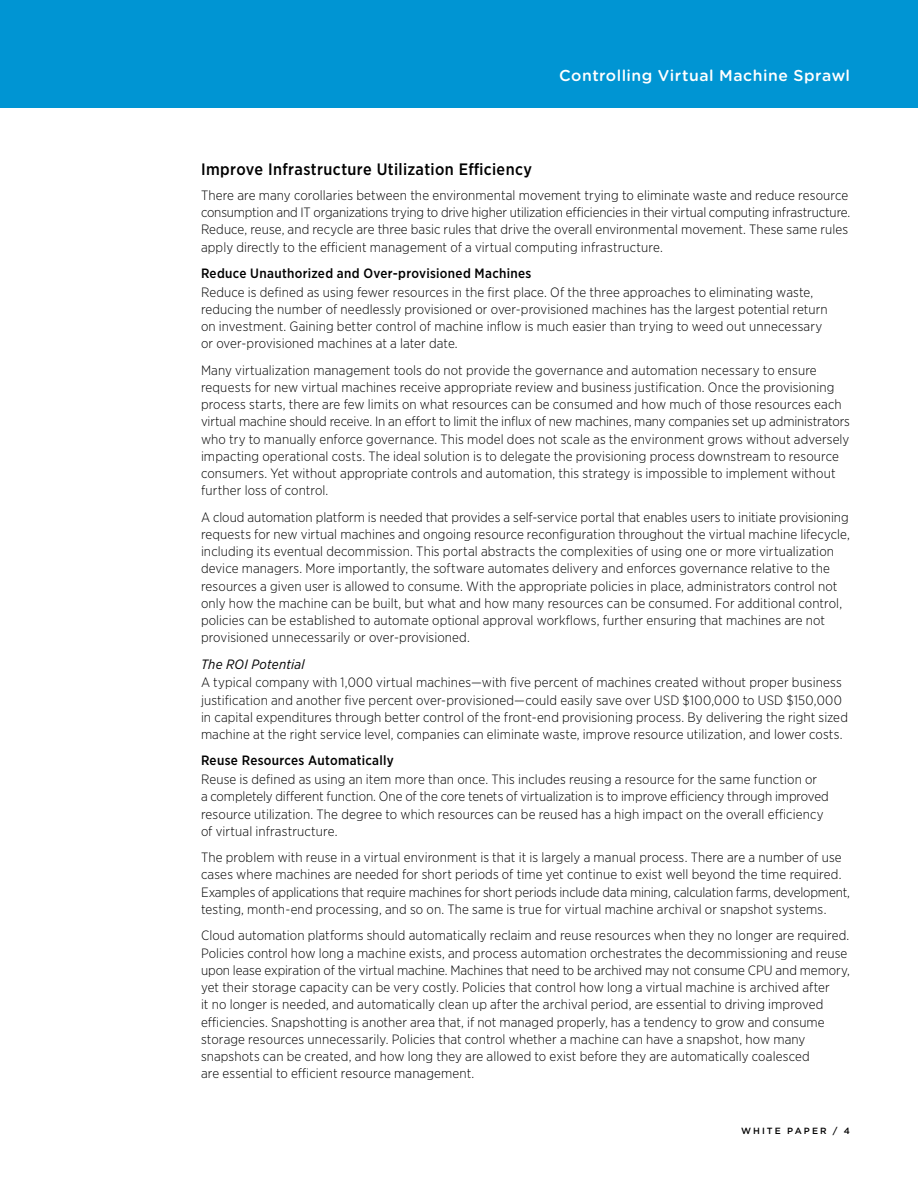
<style>
.page{position:relative;width:918px;height:1188px;background:#fff}
.page>*{position:absolute;margin:0;border:0;box-sizing:border-box;transform-origin:0 0}
.t1{font:500 16.5px "Gotham Narrow";letter-spacing:.02em;color:#000}
.t2{font:500 15.75px "Gotham Rounded";letter-spacing:.03em;color:#fff}
.t3{font:300 13.5px/17.2px "Gotham Narrow";letter-spacing:.005em;color:#000}
.t4{font:500 13.5px "Gotham Narrow";letter-spacing:.025em;color:#000}
.t5{font:italic 13.5px "Gotham Narrow";letter-spacing:.02em;color:#000}
.t6{font:500 9px "Gotham";letter-spacing:.23em;color:#000}
</style>
<div class="page">
<div style="left:0;top:0;width:918px;height:108px;background:#0095d3"></div>
<p class="t2" style="left:559px;top:64px;width:292px">Controlling Virtual Machine Sprawl</p>
<p class="t1" style="left:201px;top:159px;width:333px">Improve Infrastructure Utilization Efficiency</p>
<p class="t3" style="left:201px;top:186px;width:651px">There are many corollaries between the environmental movement trying to eliminate waste and reduce resource consumption and IT organizations trying to drive higher utilization efficiencies in their virtual computing infrastructure.<br>Reduce, reuse, and recycle are three basic rules that drive the overall environmental movement. These same rules apply directly to the efficient management of a virtual computing infrastructure.</p>
<p class="t4" style="left:201px;top:265px;width:332px">Reduce Unauthorized and Over-provisioned Machines</p>
<p class="t3" style="left:201px;top:283px;width:628px">Reduce is defined as using fewer resources in the first place. Of the three approaches to eliminating waste, reducing the number of needlessly provisioned or over-provisioned machines has the largest potential return on investment. Gaining better control of machine inflow is much easier than trying to weed out unnecessary or over-provisioned machines at a later date.</p>
<p class="t3" style="left:201px;top:361px;width:650px">Many virtualization management tools do not provide the governance and automation necessary to ensure requests for new virtual machines receive appropriate review and business justification. Once the provisioning process starts, there are few limits on what resources can be consumed and how much of those resources each virtual machine should receive. In an effort to limit the influx of new machines, many companies set up administrators who try to manually enforce governance. This model does not scale as the environment grows without adversely impacting operational costs. The ideal solution is to delegate the provisioning process downstream to resource consumers. Yet without appropriate controls and automation, this strategy is impossible to implement without further loss of control.</p>
<p class="t3" style="left:201px;top:508px;width:650px">A cloud automation platform is needed that provides a self-service portal that enables users to initiate provisioning requests for new virtual machines and ongoing resource reconfiguration throughout the virtual machine lifecycle, including its eventual decommission. This portal abstracts the complexities of using one or more virtualization device managers. More importantly, the software automates delivery and enforces governance relative to the resources a given user is allowed to consume. With the appropriate policies in place, administrators control not only how the machine can be built, but what and how many resources can be consumed. For additional control, policies can be established to automate optional approval workflows, further ensuring that machines are not provisioned unnecessarily or over-provisioned.</p>
<p class="t5" style="left:201px;top:656px;width:105px">The ROI Potential</p>
<p class="t3" style="left:201px;top:674px;width:648px">A typical company with 1,000 virtual machines—with five percent of machines created without proper business justification and another five percent over-provisioned—could easily save over USD $100,000 to USD $150,000 in capital expenditures through better control of the front-end provisioning process. By delivering the right sized machine at the right service level, companies can eliminate waste, improve resource utilization, and lower costs.</p>
<p class="t4" style="left:201px;top:752px;width:194px">Reuse Resources Automatically</p>
<p class="t3" style="left:201px;top:771px;width:629px">Reuse is defined as using an item more than once. This includes reusing a resource for the same function or<br>a completely different function. One of the core tenets of virtualization is to improve efficiency through improved resource utilization. The degree to which resources can be reused has a high impact on the overall efficiency of virtual infrastructure.</p>
<p class="t3" style="left:201px;top:849px;width:650px">The problem with reuse in a virtual environment is that it is largely a manual process. There are a number of use cases where machines are needed for short periods of time yet continue to exist well beyond the time required.<br>Examples of applications that require machines for short periods include data mining, calculation farms, development, testing, month-end processing, and so on. The same is true for virtual machine archival or snapshot systems.</p>
<p class="t3" style="left:201px;top:927px;width:650px">Cloud automation platforms should automatically reclaim and reuse resources when they no longer are required.<br>Policies control how long a machine exists, and process automation orchestrates the decommissioning and reuse upon lease expiration of the virtual machine. Machines that need to be archived may not consume CPU and memory, yet their storage capacity can be very costly. Policies that control how long a virtual machine is archived after<br>it no longer is needed, and automatically clean up after the archival period, are essential to driving improved efficiencies. Snapshotting is another area that, if not managed properly, has a tendency to grow and consume storage resources unnecessarily. Policies that control whether a machine can have a snapshot, how many snapshots can be created, and how long they are allowed to exist before they are automatically coalesced<br>are essential to efficient resource management.</p>
<p class="t6" style="left:741px;top:1125px;width:111px">W HITE PAPER / 4</p>
</div>
